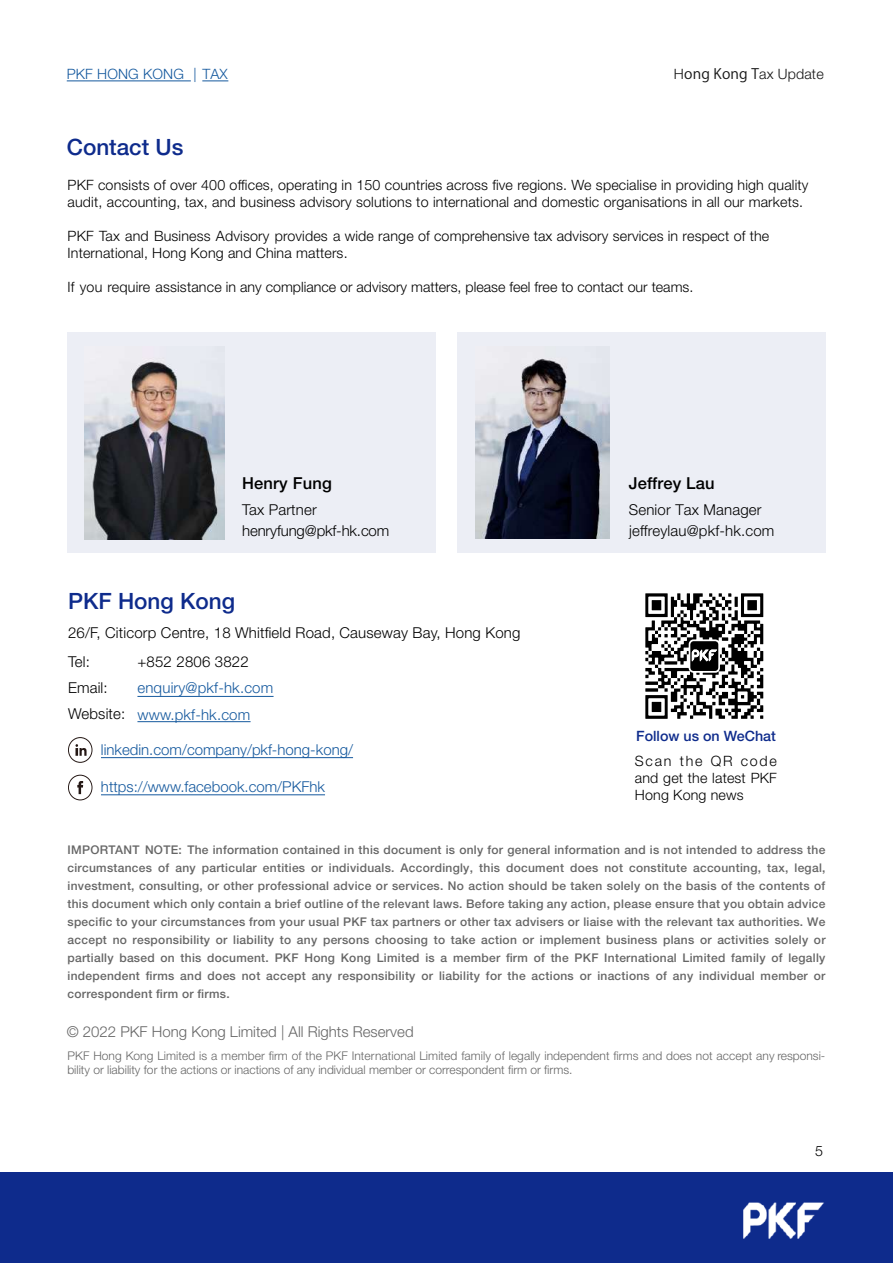
<style>
.page{position:relative;width:893px;height:1263px;background:#fff}
.page>*{position:absolute;margin:0;border:0;box-sizing:border-box;transform-origin:0 0}
.t1{font:500 22.5px "Helvetica Neue LT Std";color:#0e2b8c}
.t2{font:500 16.5px "Helvetica Neue LT Std";letter-spacing:.01em;color:#000}
.t3{font:300 15px/28.2px "Helvetica Neue LT Std";letter-spacing:.01em;color:#000}
.t4{font:300 15px/26.7px "Helvetica Neue LT Std";color:#15599e}
.t5{font:300 15px "Helvetica Neue LT Std";color:#666}
.t6{font:300 15px/21px "Helvetica Neue LT Std";letter-spacing:-.01em;color:#000}
.t7{font:300 14.25px/17.1px "Helvetica Neue LT Std";letter-spacing:.01em;color:#000}
.t8{font:300 14.25px "Helvetica Neue LT Std";letter-spacing:.01em;color:#161616}
.t9{font:500 14.25px "Helvetica Neue LT Std";color:#0e2b8c}
.t10{font:300 14.25px "Helvetica Neue LT Std";letter-spacing:.01em;color:#15599e}
.t11{font:500 12px/18px "Helvetica Neue LT Std";letter-spacing:.025em;color:#666;text-align:justify}
.t12{font:300 12px/14.4px "Helvetica Neue LT Std";letter-spacing:.005em;color:#666}
.s1{font-family:"Koz Go Pr 6 N";font-weight:400}
.s2{color:#000}
</style>
<div class="page">
<div style="left:0;top:1172px;width:893px;height:91px;background:#0e2b8c"></div>
<div style="left:457px;top:332px;width:368px;height:221px;background:#eceef5"></div>
<div style="left:68px;top:332px;width:368px;height:220px;background:#eceef5"></div>
<hr style="left:101px;top:757px;width:252px;height:1px;background:#15599e">
<hr style="left:101px;top:794px;width:224px;height:1px;background:#15599e">
<hr style="left:137px;top:696px;width:137px;height:1px;background:#15599e">
<hr style="left:137px;top:721px;width:114px;height:1px;background:#15599e">
<svg style="left:645px;top:593px;width:119px;height:126px"></svg>
<svg style="left:68px;top:737px;width:24px;height:26px"></svg>
<svg style="left:68px;top:775px;width:24px;height:25px"></svg>
<img style="left:84px;top:361px;width:140px;height:178px">
<img style="left:475px;top:358px;width:135px;height:180px">
<img style="left:743px;top:1202px;width:81px;height:37px">
<p class="t10" style="left:67px;top:66px;width:162px">PKF HONG KONG | TAX</p>
<h1 class="t1" style="left:67px;top:133px;width:118px">Contact Us</h1>
<p class="t8" style="left:674px;top:66px;width:151px">H<span class="s1">ong Kong T</span>ax Update</p>
<p class="t7" style="left:68px;top:176px;width:742px">PKF consists of over 400 offices, operating in 150 countries across five regions. We specialise in providing high quality audit, accounting, tax, and business advisory solutions to international and domestic organisations in all our markets.</p>
<p class="t7" style="left:68px;top:227px;width:703px">PKF Tax and Business Advisory provides a wide range of comprehensive tax advisory services in respect of the<br>International, Hong Kong and China matters.</p>
<p class="t7" style="left:68px;top:278px;width:627px">If you require assistance in any compliance or advisory matters, please feel free to contact our teams.</p>
<h2 class="t2" style="left:242px;top:474px;width:91px">Henry Fung</h2>
<p class="t6" style="left:242px;top:499px;width:149px">Tax Partner henryfung@pkf-hk.com</p>
<h1 class="t1" style="left:68px;top:587px;width:169px">PKF Hong Kong</h1>
<p class="t3" style="left:68px;top:619px;width:454px">26/F, Citicorp Centre, 18 Whitfield Road, Causeway Bay, Hong Kong<br>Tel:</p>
<p class="t3" style="left:137px;top:647px;width:113px">+852 2806 3822</p>
<p class="t4" style="left:68px;top:674px;width:207px;text-indent:69px">enquiry@pkf-hk.com<br><span class="s2">Website:</span> www.pkf-hk.com</p>
<p class="t3" style="left:68px;top:674px;width:41px">Email:</p>
<p class="t4" style="left:101px;top:736px;width:254px">linkedin.com/company/pkf-hong-kong/</p>
<p class="t4" style="left:101px;top:773px;width:226px">https://www.facebook.com/PKFhk</p>
<h2 class="t2" style="left:629px;top:474px;width:88px">Jeffrey Lau</h2>
<p class="t3" style="left:629px;top:499px;width:147px;line-height:21px">Senior Tax Manager jeffreylau@pkf-hk.com</p>
<p class="t9" style="left:636px;top:727px;width:141px">Follow us on WeChat</p>
<p class="t7" style="left:635px;top:752px;width:143px;text-align:justify">Scan the QR code and get the latest PKF Hong Kong news</p>
<p class="t11" style="left:68px;top:841px;width:759px">IMPORTANT NOTE: The information contained in this document is only for general information and is not intended to address the circumstances of any particular entities or individuals. Accordingly, this document does not constitute accounting, tax, legal, investment, consulting, or other professional advice or services. No action should be taken solely on the basis of the contents of this document which only contain a brief outline of the relevant laws. Before taking any action, please ensure that you obtain advice specific to your circumstances from your usual PKF tax partners or other tax advisers or liaise with the relevant tax authorities. We accept no responsibility or liability to any persons choosing to take action or implement business plans or activities solely or partially based on this document. PKF Hong Kong Limited is a member firm of the PKF International Limited family of legally independent firms and does not accept any responsibility or liability for the actions or inactions of any individual member or correspondent firm or firms.</p>
<p class="t5" style="left:67px;top:1023px;width:348px">© 2022 PKF Hong Kong Limited | All Rights Reserved</p>
<p class="t12" style="left:67px;top:1048px;width:759px">PKF Hong Kong Limited is a member firm of the PKF International Limited family of legally independent firms and does not accept any responsi&shy;bility or liability for the actions or inactions of any individual member or correspondent firm or firms.</p>
<p class="t7" style="left:815px;top:1142px;width:9px">5</p>
</div>
